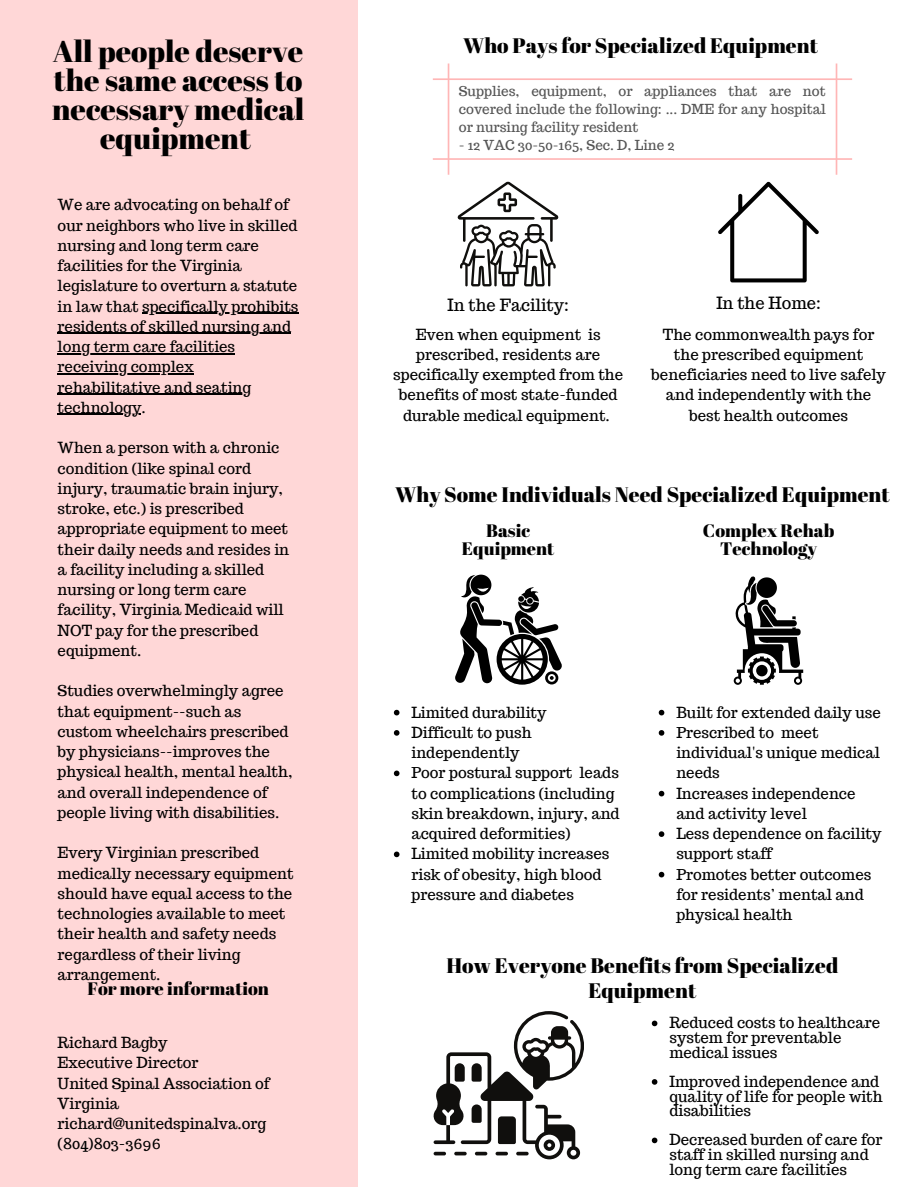
<style>
.page{position:relative;width:918px;height:1188px;background:#fff}
.page>*{position:absolute;margin:0;border:0;box-sizing:border-box;transform-origin:0 0}
.t1{font:30px/29.2px "Abril Fatface";color:#000;text-align:center}
.t2{font:21px/24.8px "Abril Fatface";color:#000;text-align:center}
.t3{font:18px "Abril Fatface";color:#000}
.t4{font:16.5px "Trocchi";color:#000}
.t5{font:15px/20.2px "Trocchi";color:#000}
.t6{font:13.5px/18px "Trocchi";color:#545454;text-align:justify}
</style>
<div class="page">
<div style="left:0;top:0;width:357px;height:1187px;background:#ffd7d7"></div>
<hr style="left:142px;top:313px;width:157px;height:1px;background:#000">
<hr style="left:58px;top:333px;width:233px;height:1px;background:#000">
<hr style="left:58px;top:353px;width:177px;height:1px;background:#000">
<hr style="left:58px;top:373px;width:136px;height:2px;background:#000">
<hr style="left:58px;top:394px;width:193px;height:1px;background:#000">
<hr style="left:58px;top:414px;width:83px;height:1px;background:#000">
<svg style="left:455px;top:575px;width:107px;height:110px"></svg>
<svg style="left:394px;top:710px;width:6px;height:5px"></svg>
<svg style="left:394px;top:730px;width:6px;height:6px"></svg>
<svg style="left:394px;top:771px;width:6px;height:5px"></svg>
<svg style="left:394px;top:852px;width:6px;height:5px"></svg>
<svg style="left:734px;top:576px;width:69px;height:109px"></svg>
<svg style="left:659px;top:710px;width:5px;height:5px"></svg>
<svg style="left:659px;top:730px;width:5px;height:6px"></svg>
<svg style="left:659px;top:791px;width:5px;height:5px"></svg>
<svg style="left:659px;top:831px;width:5px;height:6px"></svg>
<svg style="left:659px;top:872px;width:5px;height:5px"></svg>
<svg style="left:433px;top:1011px;width:151px;height:148px"></svg>
<svg style="left:652px;top:1021px;width:5px;height:5px"></svg>
<svg style="left:652px;top:1079px;width:5px;height:6px"></svg>
<svg style="left:652px;top:1138px;width:5px;height:5px"></svg>
<svg style="left:718px;top:182px;width:101px;height:100px"></svg>
<svg style="left:457px;top:181px;width:102px;height:105px"></svg>
<svg style="left:433px;top:64px;width:419px;height:111px"></svg>
<p class="t1" style="left:52px;top:36px;width:254px">All people deserve the same access to necessary medical equipment</p>
<p class="t5" style="left:58px;top:195px;width:242px">We are advocating on behalf of our neighbors who live in skilled nursing and long term care facilities for the Virginia legislature to overturn a statute in law that specifically prohibits residents of skilled nursing and long term care facilities receiving complex rehabilitative and seating technology.</p>
<p class="t5" style="left:58px;top:438px;width:233px">When a person with a chronic condition (like spinal cord injury, traumatic brain injury, stroke, etc.) is prescribed appropriate equipment to meet their daily needs and resides in a facility including a skilled nursing or long term care facility, Virginia Medicaid will<br>NOT pay for the prescribed equipment.</p>
<p class="t5" style="left:58px;top:681px;width:236px">Studies overwhelmingly agree that equipment--such as custom wheelchairs prescribed by physicians--improves the physical health, mental health, and overall independence of people living with disabilities.</p>
<p class="t5" style="left:58px;top:843px;width:237px">Every Virginian prescribed medically necessary equipment should have equal access to the technologies available to meet their health and safety needs regardless of their living arrangement.</p>
<p class="t3" style="left:87px;top:976px;width:183px">For more information</p>
<p class="t5" style="left:58px;top:1032px;width:112px">Richard Bagby</p>
<p class="t5" style="left:58px;top:1053px;width:142px">Executive Director</p>
<p class="t5" style="left:58px;top:1073px;width:214px">United Spinal Association of<br>Virginia</p>
<p class="t5" style="left:58px;top:1113px;width:210px">richard@unitedspinalva.org</p>
<p class="t5" style="left:58px;top:1134px;width:105px">(804)803-3696</p>
<p class="t2" style="left:463px;top:33px;width:356px">Who Pays for Specialized Equipment</p>
<p class="t6" style="left:459px;top:82px;width:368px">Supplies, equipment, or appliances that are not covered include the following: ... DME for any hospital or nursing facility resident</p>
<p class="t6" style="left:459px;top:136px;width:217px">- 12 VAC 30-50-165, Sec. D, Line 2</p>
<p class="t4" style="left:447px;top:294px;width:123px">In the Facility:</p>
<p class="t5" style="left:393px;top:324px;width:232px;text-align:center">Even when equipment is prescribed, residents are specifically exempted from the benefits of most state-funded durable medical equipment.</p>
<p class="t4" style="left:716px;top:292px;width:106px">In the Home:</p>
<p class="t5" style="left:651px;top:324px;width:236px;text-align:center">The commonwealth pays for the prescribed equipment beneficiaries need to live safely and independently with the best health outcomes</p>
<p class="t2" style="left:395px;top:481px;width:496px">Why Some Individuals Need Specialized Equipment</p>
<p class="t3" style="left:486px;top:517px;width:45px">Basic</p>
<p class="t3" style="left:462px;top:535px;width:94px">Equipment</p>
<p class="t3" style="left:703px;top:517px;width:133px">Complex Rehab</p>
<p class="t3" style="left:720px;top:535px;width:98px">Technology</p>
<p class="t5" style="left:411px;top:702px;width:137px">Limited durability</p>
<p class="t5" style="left:411px;top:722px;width:122px">Difficult to push independently</p>
<p class="t5" style="left:411px;top:763px;width:210px">Poor postural support leads to complications (including skin breakdown, injury, and acquired deformities)</p>
<p class="t5" style="left:411px;top:844px;width:199px">Limited mobility increases risk of obesity, high blood pressure and diabetes</p>
<p class="t5" style="left:676px;top:702px;width:206px">Built for extended daily use</p>
<p class="t5" style="left:676px;top:722px;width:205px">Prescribed to meet individual's unique medical needs</p>
<p class="t5" style="left:676px;top:783px;width:181px">Increases independence and activity level</p>
<p class="t5" style="left:676px;top:824px;width:207px">Less dependence on facility support staff</p>
<p class="t5" style="left:676px;top:864px;width:197px">Promotes better outcomes for residents’ mental and physical health</p>
<p class="t2" style="left:446px;top:953px;width:393px">How Everyone Benefits from Specialized<br>Equipment</p>
<p class="t5" style="left:669px;top:1016px;width:212px;line-height:14.7px">Reduced costs to healthcare system for preventable medical issues</p>
<p class="t5" style="left:669px;top:1074px;width:215px;line-height:14.7px">Improved independence and quality of life for people with disabilities</p>
<p class="t5" style="left:669px;top:1133px;width:215px;line-height:14.7px">Decreased burden of care for staff in skilled nursing and long term care facilities</p>
</div>
